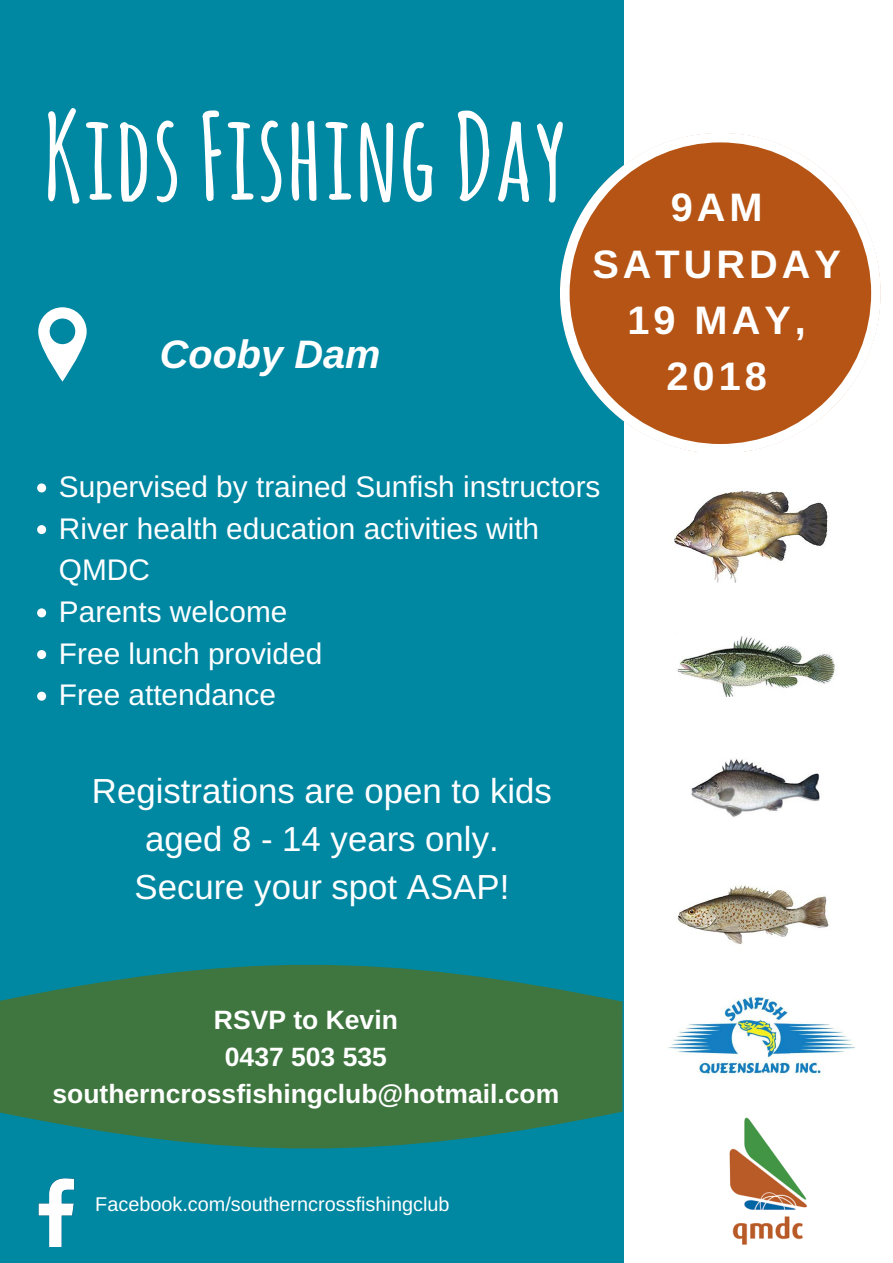
<style>
.page{position:relative;width:893px;height:1263px;background:#fff}
.page>*{position:absolute;margin:0;border:0;box-sizing:border-box;transform-origin:0 0}
.t1{font:700 119.18px "Amatic SC";color:#fff}
.t2{font:700 39.75px/56.2px "Arimo";letter-spacing:.1em;color:#fff;text-align:center}
.t3{font:italic 700 39.75px "Arimo";color:#fff}
.t4{font:34.72px/48.4px "Arimo";color:#fff;text-align:center}
.t5{font:29.78px/41.6px "Arimo";color:#fff}
.t6{font:700 26.47px/36.6px "Arimo";color:#fff;text-align:center}
.t7{font:19.88px "Arimo";color:#fff}
</style>
<div class="page">
<div style="left:0;top:0;width:624px;height:1263px;background:#0087a2"></div>
<svg style="left:560px;top:133px;width:321px;height:319px;fill:#b55414"></svg>
<img style="left:729px;top:1117px;width:78px;height:128px">
<img style="left:674px;top:491px;width:154px;height:92px">
<img style="left:677px;top:636px;width:158px;height:61px">
<img style="left:691px;top:758px;width:129px;height:59px">
<img style="left:677px;top:885px;width:152px;height:59px">
<svg style="left:38px;top:307px;width:49px;height:75px"></svg>
<svg style="left:37px;top:483px;width:9px;height:9px"></svg>
<svg style="left:37px;top:525px;width:9px;height:9px"></svg>
<svg style="left:37px;top:608px;width:9px;height:9px"></svg>
<svg style="left:37px;top:650px;width:9px;height:9px"></svg>
<svg style="left:37px;top:692px;width:9px;height:9px"></svg>
<div style="left:0;top:1010px;width:622px;height:94px;background:#3f763f"></div>
<svg style="left:0;top:1104px;width:622px;height:45px"></svg>
<svg style="left:0;top:965px;width:622px;height:45px"></svg>
<img style="left:668px;top:996px;width:186px;height:80px">
<img style="left:38px;top:1178px;width:37px;height:68px">
<h1 class="t1" style="left:43px;top:80px;width:526px">Kids FishingDay</h1>
<h2 class="t3" style="left:160px;top:331px;width:222px">Cooby Dam</h2>
<h2 class="t2" style="left:592px;top:179px;width:250px">9AM<br>SATURDAY<br>19 MAY,<br>2018</h2>
<p class="t5" style="left:59px;top:466px;width:543px">Supervised by trained Sunfish instructors<br>River health education activities with<br>QMDC<br>Parents welcome<br>Free lunch provided<br>Free attendance</p>
<p class="t4" style="left:92px;top:766px;width:461px">Registrations are open to kids aged 8 - 14 years only.<br>Secure your spot ASAP!</p>
<p class="t6" style="left:52px;top:1002px;width:508px">RSVP to Kevin<br>0437 503 535 southerncrossfishingclub@hotmail.com</p>
<p class="t7" style="left:95px;top:1193px;width:356px">Facebook.com/southerncrossfishingclub</p>
</div>
